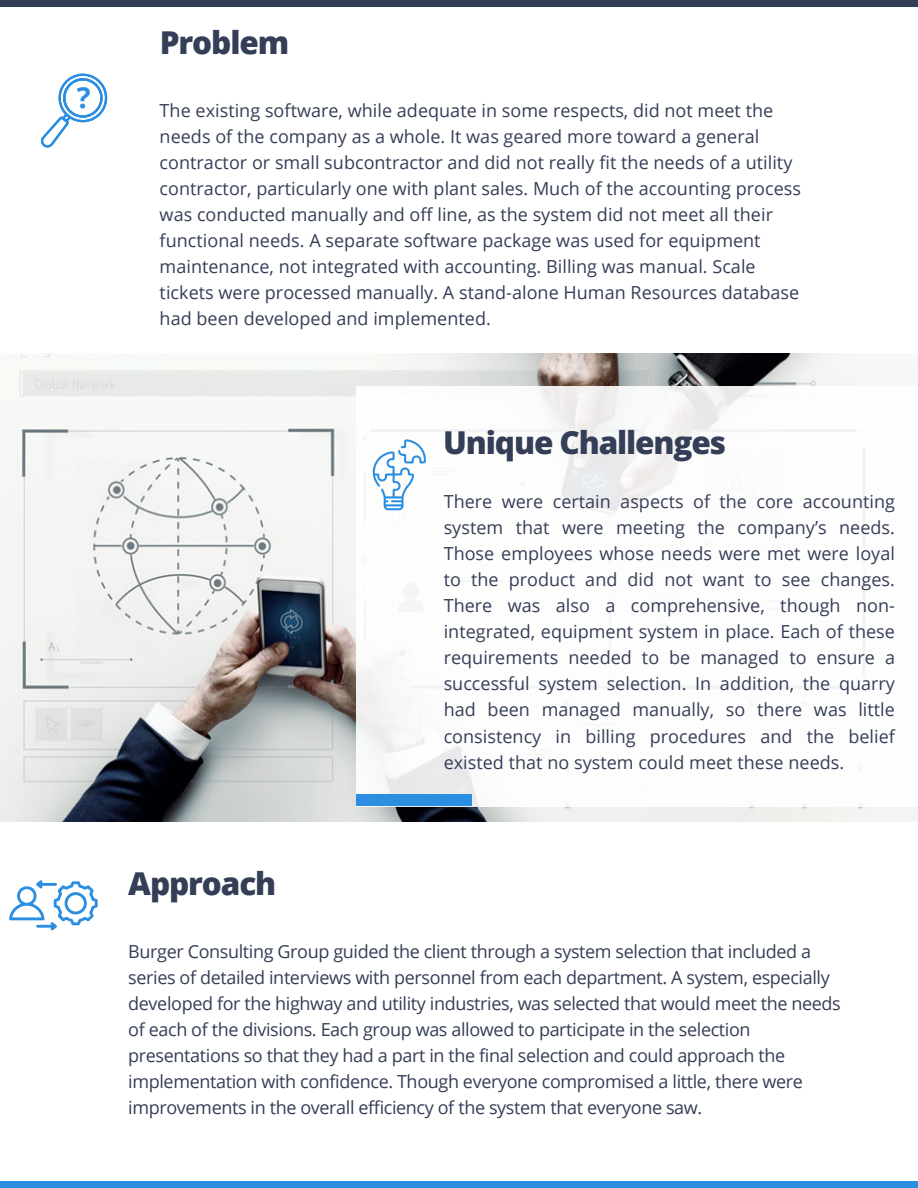
<style>
.page{position:relative;width:918px;height:1188px;background:#fff}
.page>*{position:absolute;margin:0;border:0;box-sizing:border-box;transform-origin:0 0}
.t1{font:800 31.5px "Open Sans";letter-spacing:-.035em;color:#353e57}
.t2{font:800 31.5px "Open Sans";letter-spacing:-.035em;color:#353e57}
.t3{font:700 29.1px "Open Sans";color:#2b8ee0}
.t4{font:18px/26.1px "Open Sans";color:#353e57}
.t5{font:18px/26.1px "Open Sans";letter-spacing:-.02em;color:#353e57}
</style>
<div class="page">
<div style="left:0;top:1181px;width:918px;height:7px;background:#2b8ee0"></div>
<div style="left:0;top:0;width:918px;height:7px;background:#353e57"></div>
<svg style="left:9px;top:880px;width:89px;height:51px"></svg>
<svg style="left:40px;top:73px;width:68px;height:75px"></svg>
<img style="left:1px;top:353px;width:916px;height:469px">
<div style="left:357px;top:386px;width:561px;height:421px;background:#fff"></div>
<svg style="left:372px;top:439px;width:54px;height:71px"></svg>
<div style="left:356px;top:794px;width:116px;height:12px;background:#2b8ee0"></div>
<h2 class="t3" style="left:77px;top:77px;width:15px">?</h2>
<h1 class="t2" style="left:160px;top:19px;width:131px">Problem</h1>
<p class="t4" style="left:160px;top:97px;width:643px">The existing software, while adequate in some respects, did not meet the needs of the company as a whole. It was geared more toward a general contractor or small subcontractor and did not really fit the needs of a utility contractor, particularly one with plant sales. Much of the accounting process was conducted manually and off line, as the system did not meet all their functional needs. A separate software package was used for equipment maintenance, not integrated with accounting. Billing was manual. Scale tickets were processed manually. A stand-alone Human Resources database had been developed and implemented.</p>
<h1 class="t2" style="left:128px;top:859px;width:150px">Approach</h1>
<h1 class="t1" style="left:443px;top:421px;width:285px">Unique Challenges</h1>
<p class="t4" style="left:444px;top:488px;width:453px;text-align:justify">There were certain aspects of the core accounting system that were meeting the company’s needs.<br>Those employees whose needs were met were loyal to the product and did not want to see changes.<br>There was also a comprehensive, though non&shy;integrated, equipment system in place. Each of these requirements needed to be managed to ensure a successful system selection. In addition, the quarry had been managed manually, so there was little consistency in billing procedures and the belief existed that no system could meet these needs.</p>
<p class="t5" style="left:128px;top:938px;width:714px">Burger Consulting Group guided the client through a system selection that included a series of detailed interviews with personnel from each department. A system, especially developed for the highway and utility industries, was selected that would meet the needs of each of the divisions. Each group was allowed to participate in the selection presentations so that they had a part in the final selection and could approach the implementation with confidence. Though everyone compromised a little, there were improvements in the overall efficiency of the system that everyone saw.</p>
</div>
